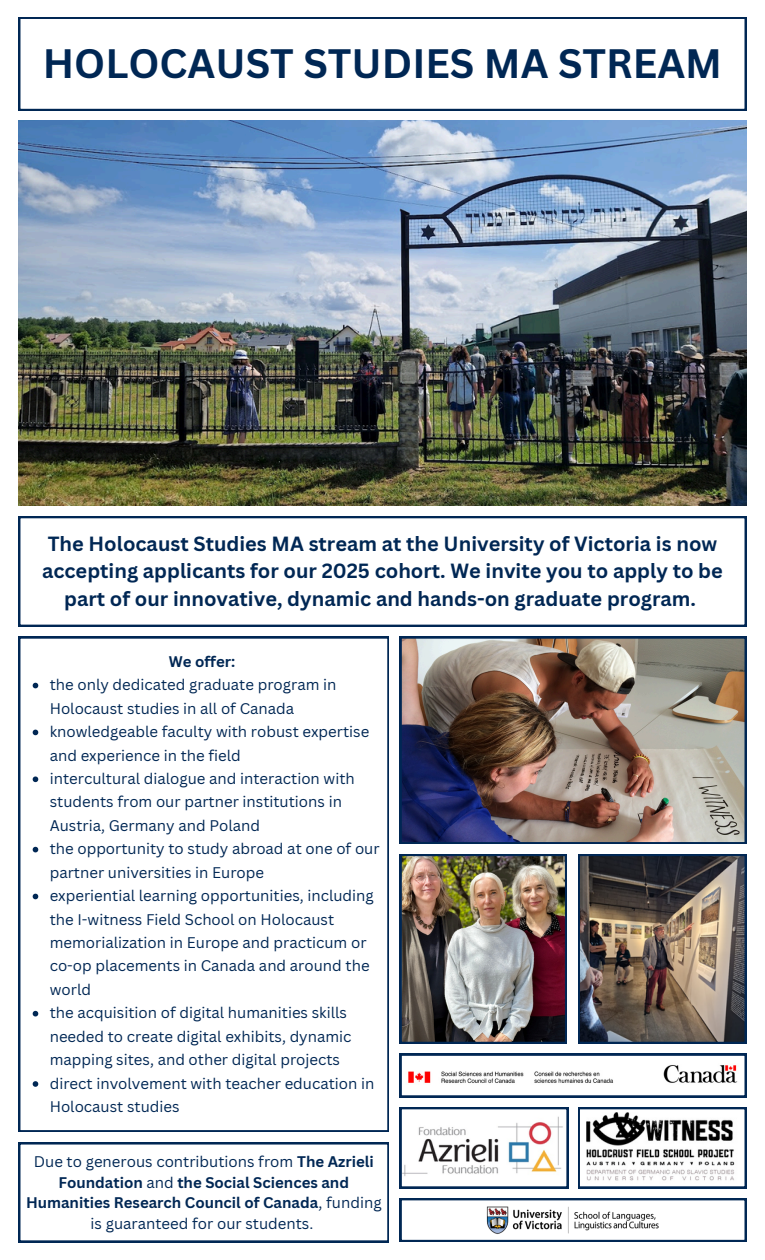
<style>
.page{position:relative;width:765px;height:1260px;background:#fff}
.page>*{position:absolute;margin:0;border:0;box-sizing:border-box;transform-origin:0 0}
.t1{font:700 40px "Canva Sans";color:#002754}
.t2{font:700 20px/27.2px "Canva Sans";color:#002754;text-align:center}
.t3{font:15px/23.5px "Canva Sans";color:#002754}
.t4{font:700 15px/20.6px "Canva Sans";color:#002754;text-align:center}
.s1{font-weight:400}
</style>
<div class="page">
<svg style="left:19px;top:17px;width:727px;height:94px"></svg>
<svg style="left:19px;top:516px;width:727px;height:110px"></svg>
<img style="left:19px;top:121px;width:727px;height:385px">
<svg style="left:19px;top:637px;width:370px;height:495px"></svg>
<svg style="left:33px;top:683px;width:5px;height:5px"></svg>
<svg style="left:33px;top:730px;width:5px;height:5px"></svg>
<svg style="left:33px;top:776px;width:5px;height:6px"></svg>
<svg style="left:33px;top:847px;width:5px;height:5px"></svg>
<svg style="left:33px;top:894px;width:5px;height:5px"></svg>
<svg style="left:33px;top:1011px;width:5px;height:5px"></svg>
<svg style="left:33px;top:1081px;width:5px;height:6px"></svg>
<img style="left:400px;top:637px;width:346px;height:207px">
<svg style="left:19px;top:1143px;width:370px;height:99px"></svg>
<img style="left:578px;top:854px;width:168px;height:190px">
<img style="left:400px;top:854px;width:167px;height:190px">
<svg style="left:400px;top:1107px;width:168px;height:81px"></svg>
<img style="left:403px;top:1116px;width:162px;height:62px">
<svg style="left:578px;top:1107px;width:168px;height:81px"></svg>
<img style="left:587px;top:1112px;width:151px;height:72px">
<svg style="left:400px;top:1054px;width:346px;height:43px"></svg>
<img style="left:405px;top:1063px;width:336px;height:27px">
<svg style="left:400px;top:1199px;width:346px;height:43px"></svg>
<img style="left:480px;top:1202px;width:186px;height:36px">
<h1 class="t1" style="left:43px;top:35px;width:681px">HOLOCAUST STUDIES MA STREAM</h1>
<h2 class="t2" style="left:42px;top:530px;width:682px">The Holocaust Studies MA stream at the University of Victoria is now accepting applicants for our 2025 cohort. We invite you to apply to be part of our innovative, dynamic and hands-on graduate program.</h2>
<h3 class="t4" style="left:169px;top:651px;width:68px">We offer:</h3>
<p class="t3" style="left:50px;top:673px;width:288px">the only dedicated graduate program in<br>Holocaust studies in all of Canada</p>
<p class="t3" style="left:50px;top:720px;width:321px">knowledgeable faculty with robust expertise and experience in the field</p>
<p class="t3" style="left:50px;top:766px;width:307px">intercultural dialogue and interaction with students from our partner institutions in<br>Austria, Germany and Poland</p>
<p class="t3" style="left:50px;top:837px;width:332px">the opportunity to study abroad at one of our partner universities in Europe</p>
<p class="t3" style="left:50px;top:884px;width:326px">experiential learning opportunities, including the I-witness Field School on Holocaust memorialization in Europe and practicum or co-op placements in Canada and around the world</p>
<p class="t3" style="left:50px;top:1001px;width:303px">the acquisition of digital humanities skills needed to create digital exhibits, dynamic mapping sites, and other digital projects</p>
<p class="t3" style="left:50px;top:1071px;width:326px">direct involvement with teacher education in<br>Holocaust studies</p>
<p class="t4" style="left:26px;top:1151px;width:357px"><span class="s1">Due to generous contributions from</span> The Azrieli Foundation <span class="s1">and</span> the Social Sciences and Humanities Research Council of Canada<span class="s1">, funding is guaranteed for our students.</span></p>
</div>
